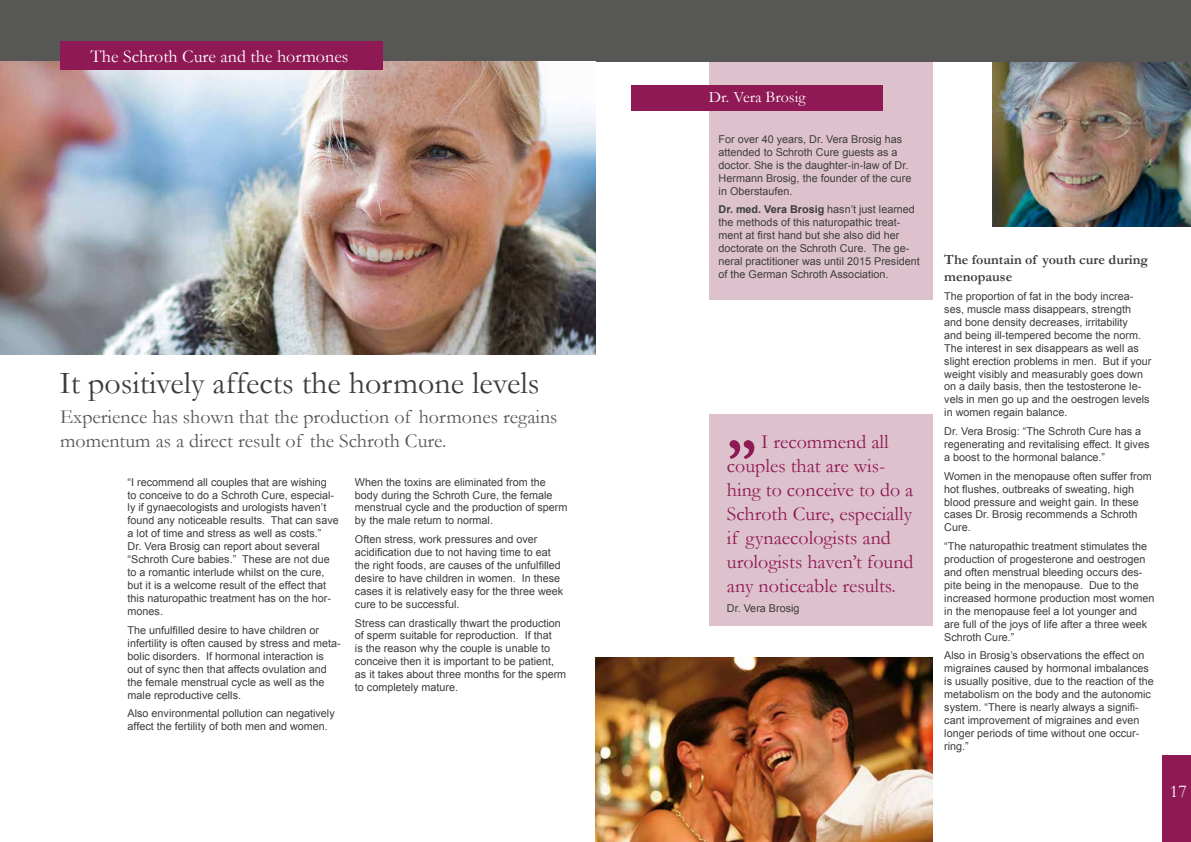
<style>
.page{position:relative;width:1191px;height:842px;background:#fff}
.page>*{position:absolute;margin:0;border:0;box-sizing:border-box;transform-origin:0 0}
.t1{font:700 60px "Garamond";color:#8f1954}
.t2{font:32px "Garamond";color:#3c3c3b}
.t3{font:20px/24px "Garamond";color:#8f1954}
.t4{font:20px/24px "Garamond";color:#575756}
.t5{font:18px "Garamond";color:#fff}
.t6{font:16px "Garamond";color:#fff}
.t7{font:700 14px/16.8px "Garamond";color:#3c3c3b}
.t8{font:10.8px/13px "Arial";color:#3c3c3b}
.s1{font-weight:700}
</style>
<div class="page">
<div style="left:1162px;top:755px;width:29px;height:87px;background:#8f1954"></div>
<img style="left:992px;top:62px;width:199px;height:165px">
<div style="left:709px;top:54px;width:223px;height:246px;background:#ddc2cd"></div>
<div style="left:0;top:0;width:1191px;height:62px;background:#575756"></div>
<img style="left:0;top:62px;width:595px;height:292px">
<div style="left:60px;top:42px;width:323px;height:28px;background:#8f1954"></div>
<div style="left:631px;top:85px;width:252px;height:26px;background:#8f1954"></div>
<div style="left:709px;top:414px;width:223px;height:212px;background:#ddc2cd"></div>
<img style="left:595px;top:658px;width:337px;height:184px">
<h3 class="t5" style="left:91px;top:44px;width:259px">The Schroth Cure and the hormones</h3>
<h2 class="t2" style="left:60px;top:361px;width:481px">It positively affects the hormone levels</h2>
<h3 class="t4" style="left:60px;top:405px;width:499px">Experience has shown that the production of hormones regains momentum as a direct result of the Schroth Cure.</h3>
<p class="t8" style="left:128px;top:475px;width:213px">“I recommend all couples that are wishing<br>to conceive to do a Schroth Cure, especial&shy;ly if gynaecologists and urologists haven’t found any noticeable results. That can save a lot of time and stress as well as costs.”<br>Dr. Vera Brosig can report about several “Schroth Cure babies.” These are not due to a romantic interlude whilst on the cure, but it is a welcome result of the effect that this naturopathic treatment has on the hor&shy;mones.</p>
<p class="t8" style="left:128px;top:623px;width:215px">The unfulfilled desire to have children or infertility is often caused by stress and meta&shy;bolic disorders. If hormonal interaction is out of sync then that affects ovulation and the female menstrual cycle as well as the male reproductive cells.</p>
<p class="t8" style="left:128px;top:707px;width:209px">Also environmental pollution can negatively affect the fertility of both men and women.</p>
<p class="t8" style="left:355px;top:475px;width:214px">When the toxins are eliminated from the body during the Schroth Cure, the female menstrual cycle and the production of sperm by the male return to normal.</p>
<p class="t8" style="left:355px;top:533px;width:210px">Often stress, work pressures and over acidification due to not having time to eat the right foods, are causes of the unfulfilled desire to have children in women. In these cases it is relatively easy for the three week cure to be successful.</p>
<p class="t8" style="left:355px;top:616px;width:213px">Stress can drastically thwart the production of sperm suitable for reproduction. If that<br>is the reason why the couple is unable to conceive then it is important to be patient, as it takes about three months for the sperm to completely mature.</p>
<h3 class="t6" style="left:709px;top:87px;width:98px">Dr. Vera Brosig</h3>
<p class="t8" style="left:718px;top:133px;width:194px">For over 40 years, Dr. Vera Brosig has attended to Schroth Cure guests as a doctor. She is the daughter-in-law of Dr.<br>Hermann Brosig, the founder of the cure in Oberstaufen.</p>
<p class="t8" style="left:718px;top:203px;width:203px"><span class="s1">Dr. med. Vera Brosig</span> hasn’t just learned the methods of this naturopathic treat&shy;ment at first hand but she also did her doctorate on the Schroth Cure. The ge&shy;neral practitioner was until 2015 President of the German Schroth Association.</p>
<h3 class="t3" style="left:727px;top:429px;width:188px;text-indent:34px">I recommend all couples that are wis&shy;hing to conceive to do a<br>Schroth Cure, especially if gynaecologists and urologists haven’t found any noticeable results.</h3>
<p class="t8" style="left:727px;top:602px;width:74px">Dr. Vera Brosig</p>
<h1 class="t1" style="left:727px;top:388px;width:31px">„</h1>
<p class="t7" style="left:944px;top:252px;width:205px">The fountain of youth cure during menopause</p>
<p class="t8" style="left:944px;top:289px;width:209px">The proportion of fat in the body increa&shy;ses, muscle mass disappears, strength and bone density decreases, irritability<br>and being ill-tempered become the norm.<br>The interest in sex disappears as well as slight erection problems in men. But if your weight visibly and measurably goes down on a daily basis, then the testosterone le&shy;vels in men go up and the oestrogen levels in women regain balance.</p>
<p class="t8" style="left:944px;top:425px;width:207px">Dr. Vera Brosig: “The Schroth Cure has a regenerating and revitalising effect. It gives a boost to the hormonal balance.”</p>
<p class="t8" style="left:944px;top:469px;width:209px">Women in the menopause often suffer from hot flushes, outbreaks of sweating, high blood pressure and weight gain. In these cases Dr. Brosig recommends a Schroth Cure.</p>
<p class="t8" style="left:944px;top:540px;width:212px">“The naturopathic treatment stimulates the production of progesterone and oestrogen and often menstrual bleeding occurs des&shy;pite being in the menopause. Due to the increased hormone production most women in the menopause feel a lot younger and are full of the joys of life after a three week Schroth Cure.”</p>
<p class="t8" style="left:944px;top:649px;width:211px">Also in Brosig’s observations the effect on migraines caused by hormonal imbalances is usually positive, due to the reaction of the metabolism on the body and the autonomic system. “There is nearly always a signifi&shy;cant improvement of migraines and even longer periods of time without one occur&shy;ring.”</p>
<h3 class="t5" style="left:1170px;top:780px;width:18px">17</h3>
</div>
